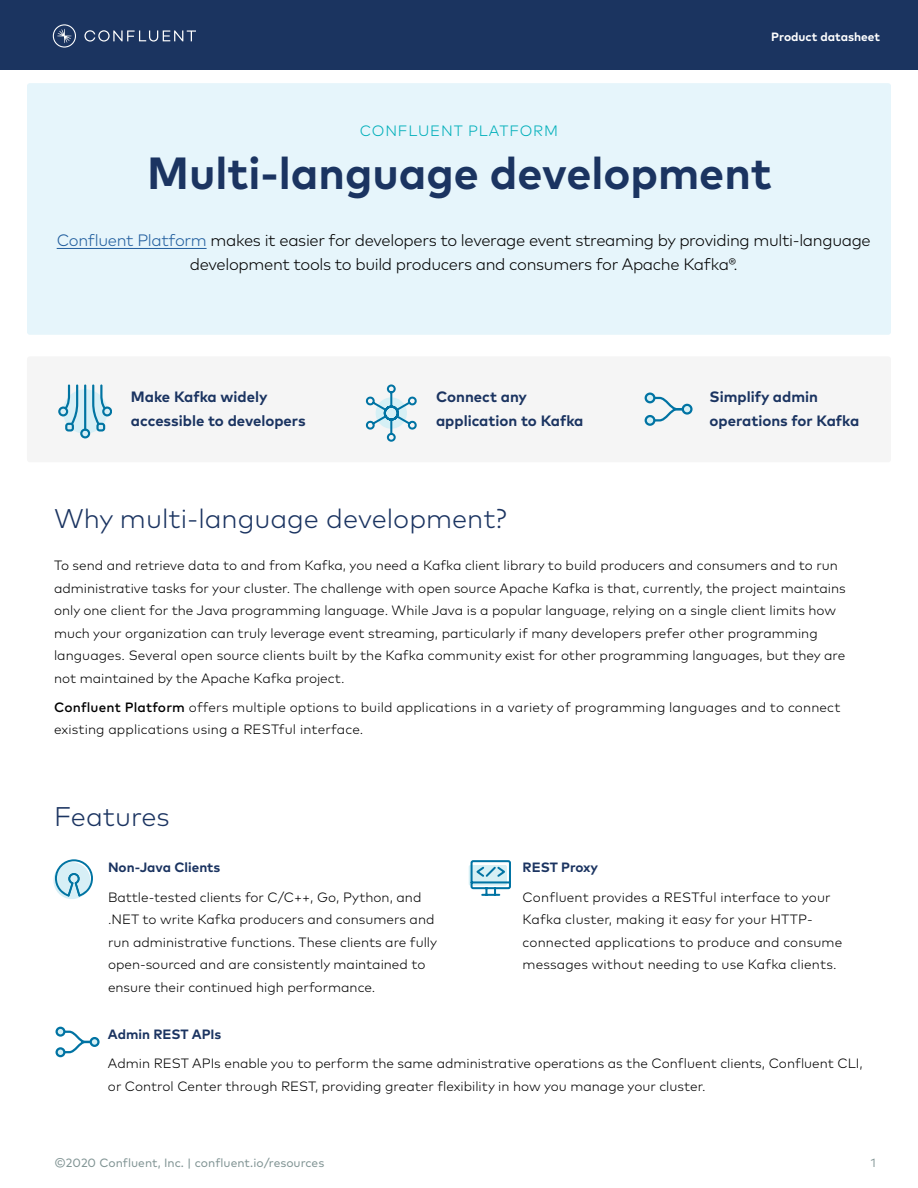
<style>
.page{position:relative;width:918px;height:1188px;background:#fff}
.page>*{position:absolute;margin:0;border:0;box-sizing:border-box;transform-origin:0 0}
.t1{font:700 45px "Mark OT";color:#1b3461}
.t2{font:300 27px "Mark OT";color:#1b3461}
.t3{font:300 16.5px/24px "Mark OT";letter-spacing:-.02em;color:#000;text-align:center}
.t4{font:700 15px/24px "Mark OT";color:#1b3461}
.t5{font:300 15px "Mark OT";letter-spacing:.055em;color:#00afba}
.t6{font:300 13.5px/22.5px "Mark OT";color:#000}
.t7{font:700 13.5px "Mark OT";color:#1b3461}
.t8{font:12px "Mark OT";color:#819494}
.t9{font:700 12px "Mark OT";color:#fff}
.t10{font:12px "Mark OT";color:#819494}
.s1{color:#215e9e}
.s2{font-weight:500}
</style>
<div class="page">
<div style="left:0;top:0;width:918px;height:69px;background:#1b3460"></div>
<svg style="left:84px;top:30px;width:112px;height:12px"></svg>
<svg style="left:53px;top:24px;width:23px;height:24px"></svg>
<div style="left:27px;top:356px;width:864px;height:106px;background:#f5f5f5;border-radius:3px"></div>
<div style="left:27px;top:83px;width:864px;height:252px;background:#e6f5fb;border-radius:3px"></div>
<hr style="left:57px;top:248px;width:150px;height:1px;background:#215e9e">
<svg style="left:365px;top:384px;width:52px;height:58px"></svg>
<svg style="left:59px;top:384px;width:53px;height:54px"></svg>
<div style="left:469px;top:865px;width:38px;height:21px;background:#d6f0f5;border-radius:2px"></div>
<svg style="left:470px;top:860px;width:41px;height:36px"></svg>
<svg style="left:53px;top:862px;width:37px;height:37px"></svg>
<svg style="left:55px;top:859px;width:38px;height:38px"></svg>
<svg style="left:653px;top:396px;width:32px;height:27px"></svg>
<div style="left:646px;top:394px;width:8px;height:8px;background:#d6f0f5;border-radius:50%"></div>
<div style="left:645px;top:393px;width:10px;height:10px;border:2px solid #0073a3;border-radius:50%"></div>
<svg style="left:683px;top:405px;width:8px;height:8px"></svg>
<div style="left:682px;top:404px;width:11px;height:11px;border:2px solid #0073a3;border-radius:50%"></div>
<div style="left:646px;top:416px;width:8px;height:9px;background:#d6f0f5;border-radius:50%"></div>
<div style="left:645px;top:415px;width:10px;height:11px;border:2px solid #0073a3;border-radius:50%"></div>
<svg style="left:64px;top:1029px;width:29px;height:25px"></svg>
<div style="left:57px;top:1028px;width:7px;height:8px;background:#d6f0f5;border-radius:50%"></div>
<div style="left:56px;top:1027px;width:9px;height:10px;border:2px solid #0073a3;border-radius:50%"></div>
<div style="left:91px;top:1038px;width:7px;height:8px;background:#d6f0f5;border-radius:50%"></div>
<div style="left:90px;top:1037px;width:10px;height:10px;border:2px solid #0073a3;border-radius:50%"></div>
<div style="left:57px;top:1048px;width:7px;height:8px;background:#d6f0f5;border-radius:50%"></div>
<div style="left:56px;top:1047px;width:9px;height:10px;border:2px solid #0073a3;border-radius:50%"></div>
<p class="t5" style="left:360px;top:122px;width:200px">CONFLUENT PLATFORM</p>
<p class="t9" style="left:771px;top:29px;width:110px">Product datasheet</p>
<h1 class="t1" style="left:147px;top:144px;width:626px">Multi-language development</h1>
<p class="t3" style="left:57px;top:228px;width:816px"><span class="s1">Confluent Platform</span> makes it easier for developers to leverage event streaming by providing multi-language development tools to build producers and consumers for Apache Kafka®.</p>
<p class="t4" style="left:131px;top:384px;width:176px">Make Kafka widely accessible to developers</p>
<p class="t4" style="left:436px;top:384px;width:149px">Connect any application to Kafka</p>
<p class="t4" style="left:710px;top:384px;width:151px">Simplify admin operations for Kafka</p>
<h2 class="t2" style="left:54px;top:503px;width:454px">Why multi-language development?</h2>
<p class="t6" style="left:54px;top:554px;width:793px">To send and retrieve data to and from Kafka, you need a Kafka client library to build producers and consumers and to run administrative tasks for your cluster. The challenge with open source Apache Kafka is that, currently, the project maintains only one client for the Java programming language. While Java is a popular language, relying on a single client limits how much your organization can truly leverage event streaming, particularly if many developers prefer other programming languages. Several open source clients built by the Kafka community exist for other programming languages, but they are not maintained by the Apache Kafka project.</p>
<p class="t6" style="left:54px;top:696px;width:788px"><span class="s2">Confluent Platform</span> offers multiple options to build applications in a variety of programming languages and to connect existing applications using a RESTful interface.</p>
<h2 class="t2" style="left:54px;top:800px;width:117px">Features</h2>
<p class="t7" style="left:108px;top:859px;width:114px">Non-Java Clients</p>
<p class="t6" style="left:108px;top:886px;width:331px">Battle-tested clients for C/C++, Go, Python, and .NET to write Kafka producers and consumers and run administrative functions. These clients are fully open-sourced and are consistently maintained to ensure their continued high performance.</p>
<p class="t7" style="left:523px;top:859px;width:77px">REST Proxy</p>
<p class="t6" style="left:523px;top:886px;width:321px">Confluent provides a RESTful interface to your Kafka cluster, making it easy for your HTTP&shy;connected applications to produce and consume messages without needing to use Kafka clients.</p>
<p class="t7" style="left:108px;top:1026px;width:115px">Admin REST APIs</p>
<p class="t6" style="left:108px;top:1052px;width:756px">Admin REST APIs enable you to perform the same administrative operations as the Confluent clients, Confluent CLI, or Control Center through REST, providing greater flexibility in how you manage your cluster.</p>
<p class="t8" style="left:55px;top:1156px;width:271px">©2020 Confluent, Inc. | confluent.io/resources</p>
<p class="t10" style="left:871px;top:1156px;width:7px">1</p>
</div>
